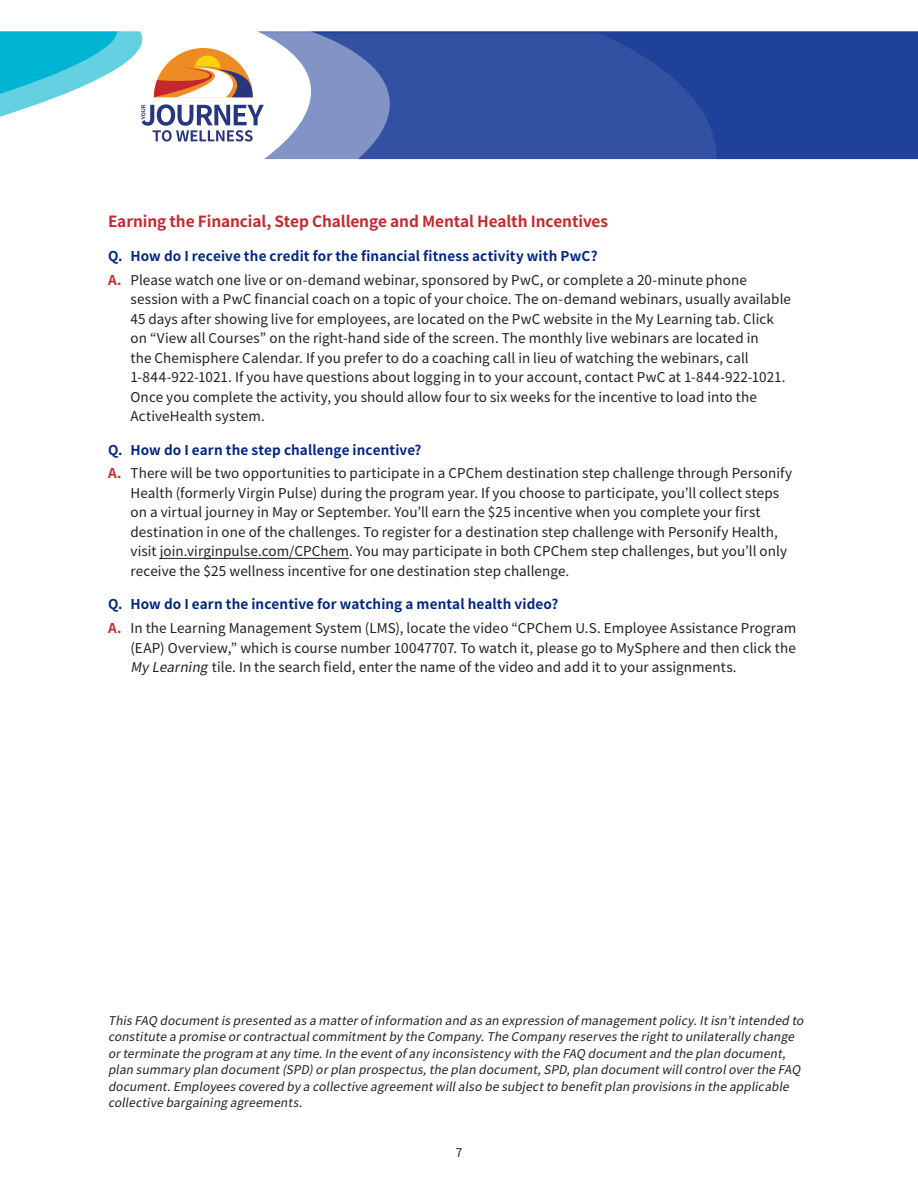
<style>
.page{position:relative;width:918px;height:1188px;background:#fff}
.page>*{position:absolute;margin:0;border:0;box-sizing:border-box;transform-origin:0 0}
.hd2{font:700 15.3px "Noto Sans JP";letter-spacing:-.005em;color:#c8262d}
.answers_post_question{font:13.5px/19.5px "Noto Sans JP";letter-spacing:.005em;color:#231f20}
.question{font:700 13.5px "Noto Sans JP";letter-spacing:.01em;color:#002586}
.body{font:italic 12px/16.5px "Noto Sans JP";color:#231f20}
.t1{font:12px "Noto Sans JP";color:#231f20}
.s1{font-weight:700;color:#c8272c}
.s2{font-style:italic}
</style>
<div class="page">
<div style="left:391px;top:31px;width:527px;height:128px;background:#20419a"></div>
<svg style="left:391px;top:33px;width:327px;height:127px;background:#3250a1"></svg>
<svg style="left:264px;top:31px;width:127px;height:129px;fill:#8294c6"></svg>
<svg style="left:0;top:31px;width:264px;height:111px"></svg>
<hr style="left:160px;top:558px;width:189px;height:1px;background:#231f20">
<p class="hd2" style="left:108px;top:213px;width:502px">Earning the Financial, Step Challenge and Mental Health Incentives</p>
<p class="question" style="left:108px;top:248px;width:491px">Q. How do I receive the credit for the financial fitness activity with PwC?</p>
<p class="answers_post_question" style="left:130px;top:270px;width:662px;text-indent:-22px"><span class="s1">A.</span> Please watch one live or on-demand webinar, sponsored by PwC, or complete a 20-minute phone session with a PwC financial coach on a topic of your choice. The on-demand webinars, usually available 45 days after showing live for employees, are located on the PwC website in the My Learning tab. Click on “View all Courses” on the right-hand side of the screen. The monthly live webinars are located in<br>the Chemisphere Calendar. If you prefer to do a coaching call in lieu of watching the webinars, call 1-844-922-1021. If you have questions about logging in to your account, contact PwC at 1-844-922-1021.<br>Once you complete the activity, you should allow four to six weeks for the incentive to load into the ActiveHealth system.</p>
<p class="question" style="left:108px;top:442px;width:315px">Q. How do I earn the step challenge incentive?</p>
<p class="answers_post_question" style="left:130px;top:464px;width:663px;text-indent:-22px"><span class="s1">A.</span> There will be two opportunities to participate in a CPChem destination step challenge through Personify Health (formerly Virgin Pulse) during the program year. If you choose to participate, you’ll collect steps on a virtual journey in May or September. You’ll earn the $25 incentive when you complete your first destination in one of the challenges. To register for a destination step challenge with Personify Health, visit join.virginpulse.com/CPChem. You may participate in both CPChem step challenges, but you’ll only receive the $25 wellness incentive for one destination step challenge.</p>
<p class="question" style="left:108px;top:597px;width:452px">Q. How do I earn the incentive for watching a mental health video?</p>
<p class="answers_post_question" style="left:130px;top:619px;width:667px;text-align:justify;text-indent:-22px"><span class="s1">A.</span> In the Learning Management System (LMS), locate the video “CPChem U.S. Employee Assistance Program (EAP) Overview,” which is course number 10047707. To watch it, please go to MySphere and then click the <span class="s2">MyLearning</span>tile. In the search field, enter the name of the video and add it to your assignments.</p>
<p class="body" style="left:108px;top:1012px;width:703px">ThisFAQdocumentispresentedasamatterofinformationandasanexpressionofmanagementpolicy.Itisn’tintendedto constituteapromiseorcontractualcommitmentbytheCompany.TheCompanyreservestherighttounilaterallychange orterminatetheprogramatanytime.IntheeventofanyinconsistencywiththeFAQdocumentandtheplandocument, plansummaryplandocument(SPD)orplanprospectus,theplandocument,SPD,plandocumentwillcontrolovertheFAQ document.Employeescoveredbyacollectiveagreementwillalsobesubjecttobenefitplanprovisionsintheapplicable collectivebargainingagreements.</p>
<p class="t1" style="left:456px;top:1146px;width:8px">7</p>
</div>
